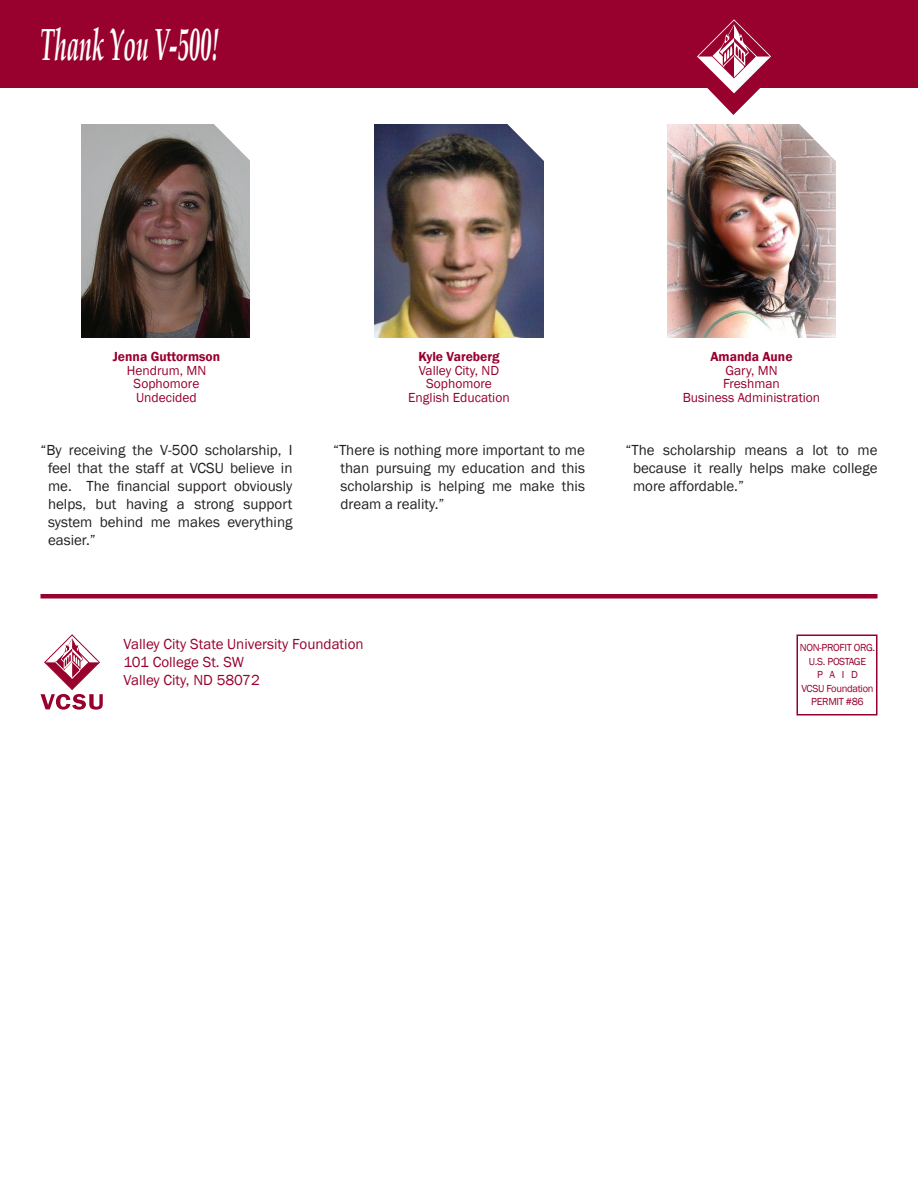
<style>
.page{position:relative;width:918px;height:1188px;background:#fff}
.page>*{position:absolute;margin:0;border:0;box-sizing:border-box;transform-origin:0 0}
.t1{font:italic 700 45px "Book Antiqua";color:#fff;scale:.5 1}
.t2{font:15px/18px "Franklin Gothic";color:#231f20;text-align:justify}
.t3{font:15px/18px "Franklin Gothic";color:#98012d}
.t4{font:13.5px/13.5px "Franklin Gothic";color:#98012d;text-align:center}
.t5{font:600 13.5px "Franklin Gothic";color:#98012d}
.t6{font:10.5px/13.5px "Franklin Gothic";letter-spacing:-.03em;color:#98012d;text-align:center}
</style>
<div class="page">
<hr style="left:40px;top:594px;width:838px;height:4px;background:#98012d">
<div style="left:796px;top:634px;width:82px;height:82px;border:2px solid #98012d"></div>
<svg style="left:40px;top:634px;width:63px;height:76px"></svg>
<svg style="left:0;top:0;width:918px;height:115px"></svg>
<img style="left:81px;top:124px;width:169px;height:213px">
<img style="left:375px;top:124px;width:168px;height:214px">
<img style="left:667px;top:124px;width:169px;height:214px">
<svg style="left:212px;top:124px;width:38px;height:39px"></svg>
<svg style="left:506px;top:124px;width:38px;height:39px"></svg>
<svg style="left:798px;top:124px;width:38px;height:39px"></svg>
<h1 class="t1" style="left:40px;top:18px;width:359px">Thank You V-500!</h1>
<p class="t5" style="left:113px;top:349px;width:109px">Jenna Guttormson</p>
<p class="t4" style="left:127px;top:364px;width:81px">Hendrum, MN<br>Sophomore<br>Undecided</p>
<p class="t5" style="left:418px;top:349px;width:83px">Kyle Vareberg</p>
<p class="t4" style="left:408px;top:364px;width:103px">Valley City, ND<br>Sophomore<br>English Education</p>
<p class="t5" style="left:710px;top:349px;width:84px">Amanda Aune</p>
<p class="t4" style="left:683px;top:364px;width:139px">Gary, MN<br>Freshman<br>Business Administration</p>
<p class="t2" style="left:48px;top:441px;width:246px;text-indent:-8px">“By receiving the V-500 scholarship, I feel that the staff at VCSU believe in me. The financial support obviously helps, but having a strong support system behind me makes everything easier.”</p>
<p class="t2" style="left:340px;top:441px;width:246px;text-indent:-8px">“There is nothing more important to me than pursuing my education and this scholarship is helping me make this dream a reality.”</p>
<p class="t2" style="left:633px;top:441px;width:246px;text-indent:-8px">“The scholarship means a lot to me because it really helps make college more affordable.”</p>
<p class="t3" style="left:124px;top:635px;width:241px">Valley City State University Foundation<br>101 College St. SW<br>Valley City, ND 58072</p>
<p class="t6" style="left:800px;top:641px;width:77px">NON-PROFIT ORG.<br>U.S. POSTAGE<br>P A I D<br>VCSU Foundation<br>PERMIT #86</p>
</div>
